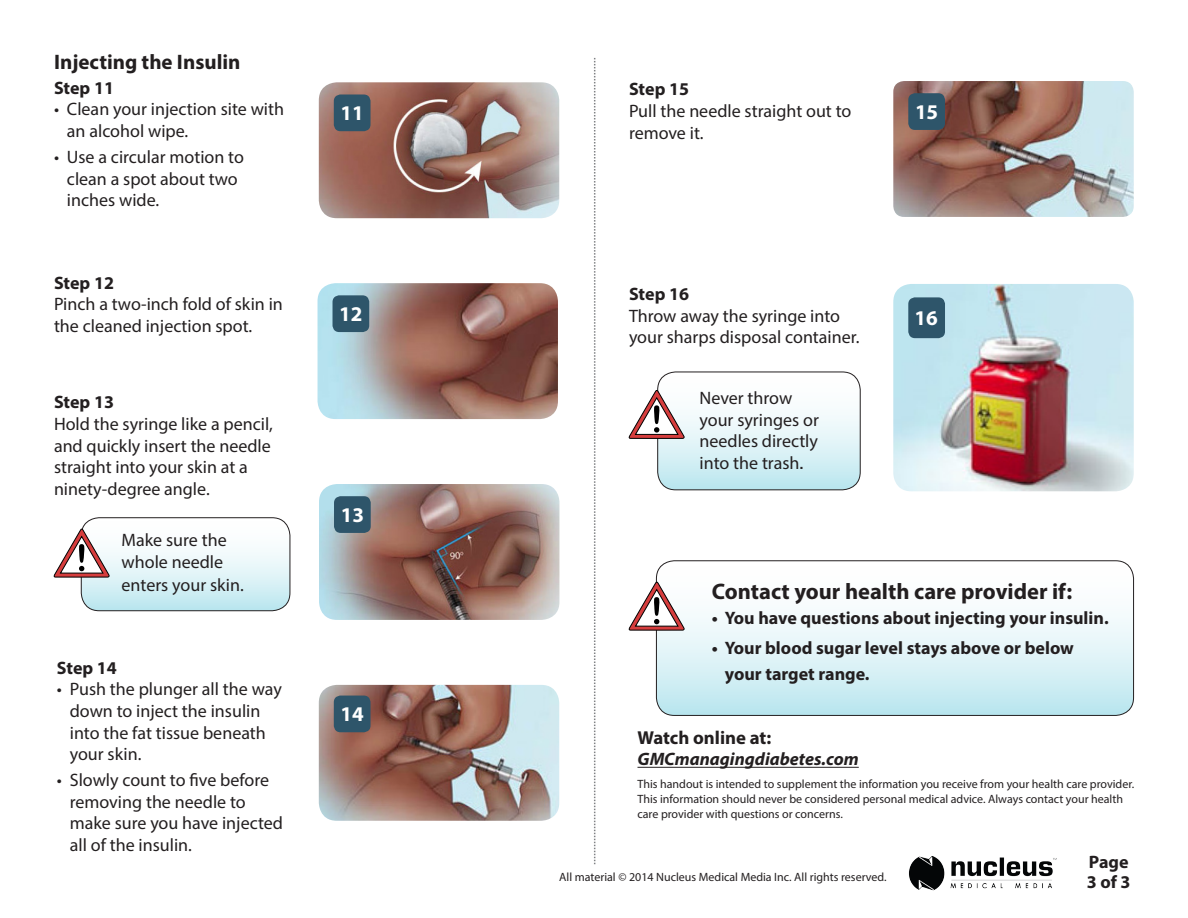
<style>
.page{position:relative;width:1188px;height:918px;background:#fff}
.page>*{position:absolute;margin:0;border:0;box-sizing:border-box;transform-origin:0 0}
.t1{font:700 22.5px "Myriad Pro";color:#231f20}
.t2{font:700 21px "Myriad Pro";color:#231f20}
.t3{font:700 21px "Myriad Pro";color:#fff}
.t4{font:700 18.75px "Myriad Pro";color:#231f20}
.t5{font:18px/21.6px "Myriad Pro";color:#231f20}
.t6{font:700 18px/19.8px "Myriad Pro";color:#231f20}
.t7{font:italic 700 18px "Myriad Pro";color:#231f20}
.t8{font:12px/15px "Myriad Pro";color:#231f20}
.s1{font-family:"Arial";font-weight:700;font-size:15px}
</style>
<div class="page">
<div style="left:656px;top:561px;width:478px;height:154px;background:linear-gradient(to bottom,#fff,#c1e9f0);border-radius:18px"></div>
<div style="left:656px;top:561px;width:478px;height:155px;border:1px solid #231f20;border-radius:18px"></div>
<div style="left:81px;top:518px;width:209px;height:93px;background:linear-gradient(to bottom,#fff,#c1e8f0);border-radius:18px"></div>
<div style="left:81px;top:518px;width:209px;height:93px;border:1px solid #231f20;border-radius:18px"></div>
<svg style="left:628px;top:582px;width:57px;height:48px"></svg>
<svg style="left:53px;top:529px;width:57px;height:48px"></svg>
<img style="left:893px;top:284px;width:241px;height:207px">
<svg style="left:594px;top:58px;width:1px;height:806px"></svg>
<div style="left:908px;top:297px;width:37px;height:41px;background:#2e556a;border-radius:7px"></div>
<img style="left:319px;top:82px;width:240px;height:136px">
<div style="left:334px;top:95px;width:37px;height:36px;background:#2e556a;border-radius:7px"></div>
<img style="left:319px;top:685px;width:240px;height:136px">
<div style="left:334px;top:696px;width:37px;height:36px;background:#2e556a;border-radius:7px"></div>
<img style="left:893px;top:81px;width:241px;height:136px">
<div style="left:908px;top:93px;width:37px;height:37px;background:#2e556a;border-radius:7px"></div>
<img style="left:319px;top:484px;width:240px;height:136px">
<div style="left:334px;top:496px;width:37px;height:37px;background:#2e556a;border-radius:7px"></div>
<img style="left:318px;top:283px;width:240px;height:136px">
<div style="left:333px;top:295px;width:36px;height:37px;background:#2e556a;border-radius:7px"></div>
<img style="left:909px;top:856px;width:148px;height:35px">
<hr style="left:638px;top:767px;width:221px;height:1px;background:#231f20">
<div style="left:658px;top:372px;width:202px;height:118px;background:linear-gradient(to bottom,#fff,#c2e9f0);border-radius:18px"></div>
<div style="left:658px;top:372px;width:202px;height:118px;border:1px solid #231f20;border-radius:18px"></div>
<svg style="left:628px;top:390px;width:57px;height:49px"></svg>
<p class="t2" style="left:54px;top:48px;width:188px">Injecting the Insulin</p>
<p class="t6" style="left:54px;top:77px;width:62px">Step 11</p>
<p class="t5" style="left:67px;top:98px;width:219px;text-indent:-13px">• Clean your injection site with an alcohol wipe.</p>
<p class="t5" style="left:67px;top:146px;width:179px;text-indent:-13px">• Use a circular motion to clean a spot about two inches wide.</p>
<p class="t6" style="left:54px;top:272px;width:62px">Step 12</p>
<p class="t5" style="left:54px;top:293px;width:230px">Pinch a two-inch fold of skin in the cleaned injection spot.</p>
<p class="t6" style="left:54px;top:392px;width:62px">Step 13</p>
<p class="t5" style="left:54px;top:413px;width:220px">Hold the syringe like a pencil, and quickly insert the needle straight into your skin at a ninety-degree angle.</p>
<p class="t5" style="left:122px;top:528px;width:124px;line-height:22.5px">Make sure the whole needle enters your skin.</p>
<p class="t6" style="left:57px;top:657px;width:62px">Step 14</p>
<p class="t5" style="left:70px;top:678px;width:214px;text-indent:-13px">• Push the plunger all the way down to inject the insulin into the fat tissue beneath your skin.</p>
<p class="t5" style="left:70px;top:769px;width:215px;text-indent:-13px">• Slowly count to five before removing the needle to make sure you have injected all of the insulin.</p>
<p class="t3" style="left:341px;top:99px;width:25px">11</p>
<p class="t3" style="left:339px;top:300px;width:25px">12</p>
<p class="t3" style="left:341px;top:501px;width:25px">13</p>
<p class="t3" style="left:341px;top:700px;width:25px">14</p>
<p class="t6" style="left:629px;top:79px;width:62px">Step 15</p>
<p class="t5" style="left:629px;top:100px;width:224px">Pull the needle straight out to remove it.</p>
<p class="t3" style="left:915px;top:98px;width:25px">15</p>
<p class="t6" style="left:629px;top:283px;width:62px">Step 16</p>
<p class="t5" style="left:629px;top:304px;width:232px">Throw away the syringe into your sharps disposal container.</p>
<p class="t5" style="left:700px;top:387px;width:121px">Never throw your syringes or needles directly into the trash<span class="s1">.</span></p>
<p class="t3" style="left:915px;top:304px;width:25px">16</p>
<p class="t1" style="left:712px;top:577px;width:362px">Contact your health care provider if:</p>
<p class="t6" style="left:712px;top:608px;width:398px">• You have questions about injecting your insulin.</p>
<p class="t6" style="left:725px;top:635px;width:350px;line-height:25.5px;text-indent:-13px">• Your blood sugar level stays above or below your target range.</p>
<p class="t4" style="left:638px;top:725px;width:135px">Watch online at:</p>
<p class="t7" style="left:638px;top:748px;width:223px">GMCmanagingdiabetes.com</p>
<p class="t8" style="left:638px;top:776px;width:498px">This handout is intended to supplement the information you receive from your health care provider.</p>
<p class="t8" style="left:638px;top:791px;width:487px">This information should never be considered personal medical advice. Always contact your health care provider with questions or concerns.</p>
<p class="t8" style="left:559px;top:869px;width:329px">All material © 2014 Nucleus Medical Media Inc. All rights reserved.</p>
<p class="t6" style="left:1087px;top:852px;width:45px">Page<br>3 of 3</p>
</div>
